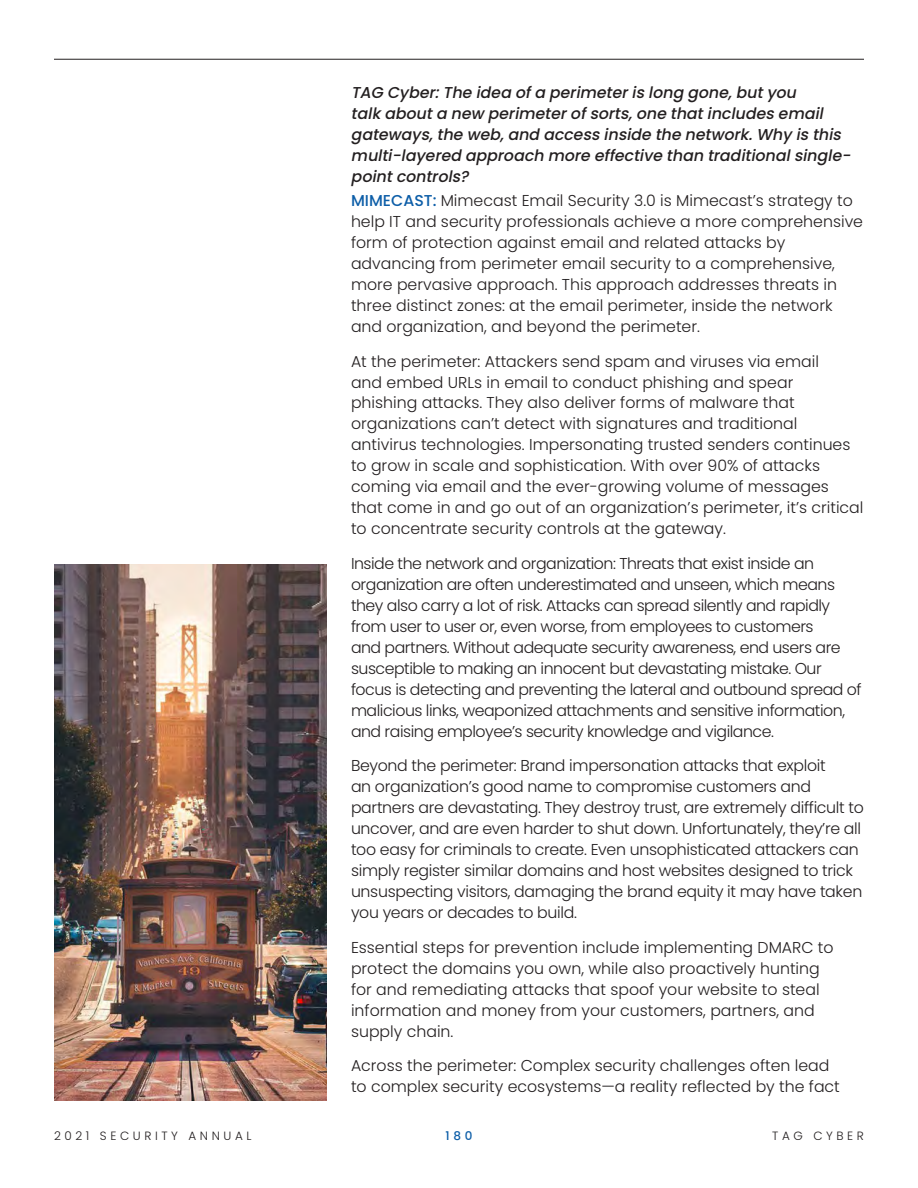
<style>
.page{position:relative;width:918px;height:1188px;background:#fff}
.page>*{position:absolute;margin:0;border:0;box-sizing:border-box;transform-origin:0 0}
.BODY{font:300 15.75px/21px "Poppins";color:#231f20}
.BODY-2{font:300 15.75px/21px "Poppins";letter-spacing:-.03em;color:#231f20}
.BODY-3{font:300 15.75px/21px "Poppins";letter-spacing:-.02em;color:#231f20}
.Q_A_Question{font:italic 500 15.75px/21px "Poppins";color:#231f20}
.t1{font:300 12px "Poppins";letter-spacing:.3em;color:#231f20}
.t2{font:500 12px "Poppins";color:#0d5ea8}
.s1{font-weight:500;color:#0d5ea8}
</style>
<div class="page">
<hr style="left:54px;top:59px;width:810px;height:1px;background:#231f20">
<img style="left:54px;top:564px;width:273px;height:536px">
<p class="Q_A_Question" style="left:351px;top:82px;width:506px">TAG Cyber:The idea ofa perimeterislong gone,butyou<br>talk abouta new perimeterofsorts,one thatincludesemail gateways,the web,and accessinside the network.Why isthis multi-layered approach more effective than traditionalsingle&shy;pointcontrols?</p>
<p class="BODY" style="left:351px;top:190px;width:514px"><span class="s1">MIMECAST:</span> Mimecast Email Security 3.0 is Mimecast’s strategy to help IT and security professionals achieve a more comprehensive form of protection against email and related attacks by advancing from perimeter email security to a comprehensive, more pervasive approach. This approach addresses threats in three distinct zones: at the email perimeter, inside the network and organization, and beyond the perimeter.</p>
<p class="BODY" style="left:351px;top:351px;width:514px">At the perimeter: Attackers send spam and viruses via email<br>and embed URLs in email to conduct phishing and spear phishing attacks. They also deliver forms of malware that organizations can’t detect with signatures and traditional antivirus technologies. Impersonating trusted senders continues to grow in scale and sophistication. With over 90% of attacks coming via email and the ever-growing volume of messages that come in and go out of an organization’s perimeter, it’s critical to concentrate security controls at the gateway.</p>
<p class="BODY-2" style="left:351px;top:553px;width:512px">Inside the network and organization: Threats that exist inside an organization are often underestimated and unseen, which means they also carry a lot of risk. Attacks can spread silently and rapidly from user to user or, even worse, from employees to customers<br>and partners. Without adequate security awareness, end users are susceptible to making an innocent but devastating mistake. Our focus is detecting and preventing the lateral and outbound spread of malicious links, weaponized attachments and sensitive information, and raising employee’s security knowledge and vigilance.</p>
<p class="BODY-3" style="left:351px;top:755px;width:514px">Beyond the perimeter: Brand impersonation attacks that exploit<br>an organization’s good name to compromise customers and partners are devastating. They destroy trust, are extremely difficult to uncover, and are even harder to shut down. Unfortunately, they’re all too easy for criminals to create. Even unsophisticated attackers can simply register similar domains and host websites designed to trick unsuspecting visitors, damaging the brand equity it may have taken you years or decades to build.</p>
<p class="BODY" style="left:351px;top:937px;width:484px">Essential steps for prevention include implementing DMARC to protect the domains you own, while also proactively hunting for and remediating attacks that spoof your website to steal information and money from your customers, partners, and supply chain.</p>
<p class="BODY" style="left:351px;top:1055px;width:490px">Across the perimeter: Complex security challenges often lead to complex security ecosystems—a reality reflected by the fact</p>
<p class="t1" style="left:54px;top:1129px;width:199px">2021 SECURITY ANNUAL</p>
<p class="t2" style="left:446px;top:1129px;width:28px">180</p>
<p class="t1" style="left:772px;top:1129px;width:93px">TAG CYBER</p>
</div>
